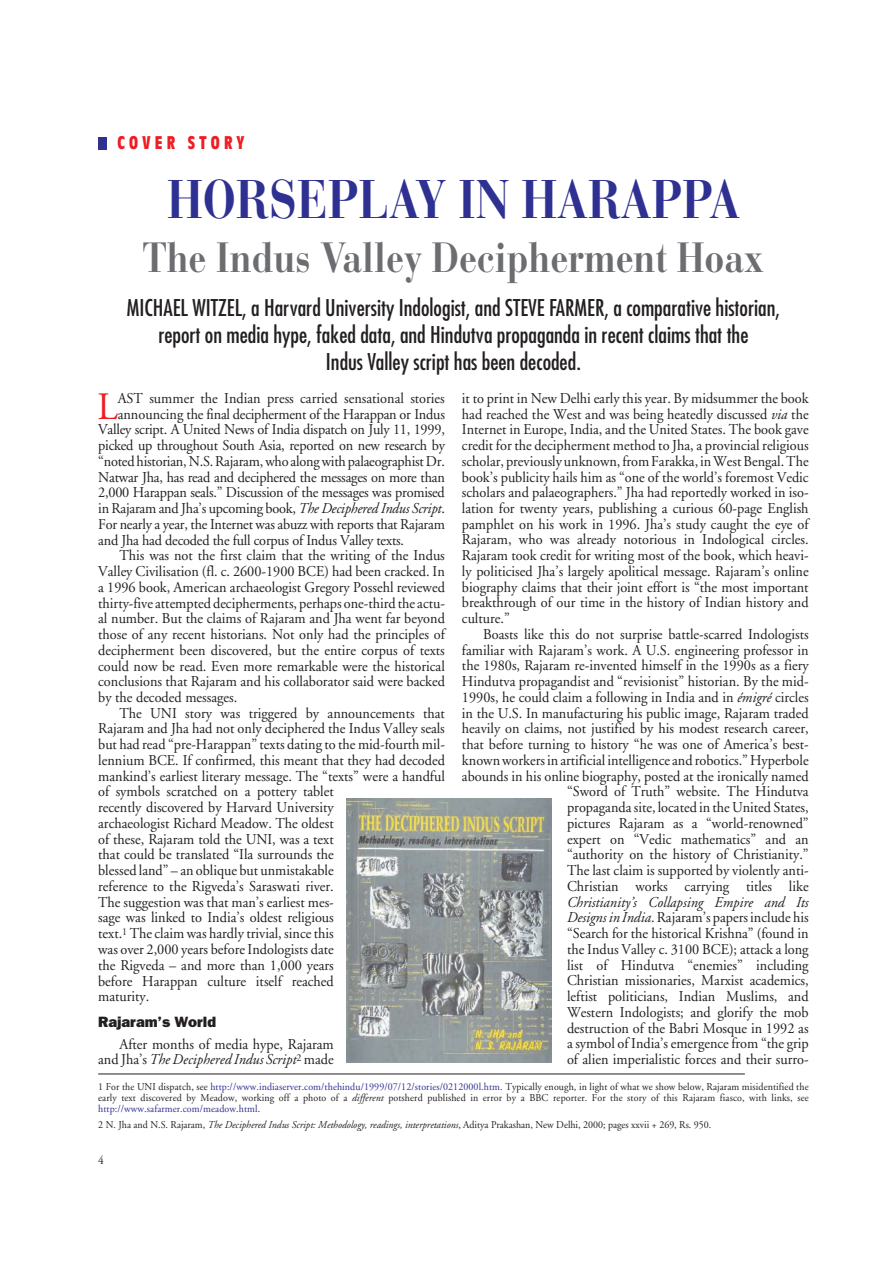
<style>
.page{position:relative;width:893px;height:1263px;background:#fff}
.page>*{position:absolute;margin:0;border:0;box-sizing:border-box;transform-origin:0 0}
.t1{font:700 54px "Bauer Bodoni";color:#2e3092;scale:.85 1}
.t2{font:700 42px "Bauer Bodoni";color:#6c6d70;scale:.85 1}
.t3{font:38.7px "Adobe Garamond";color:#ee1d23;scale:.95 1}
.t4{font:condensed 22.5px/27px "Futura";color:#231f20;text-align:center}
.t5{font:700 condensed 18px "Antique Olive";letter-spacing:.24em;color:#ee1d23}
.t6{font:15px/15.8px "Adobe Garamond";color:#231f20;text-align:right;scale:.95 1}
.t7{font:800 15px "Franklin Gothic";color:#231f20}
.t8{font:12px "Adobe Garamond";color:#231f20;scale:.95 1}
.t9{font:10.5px/11.2px "Adobe Garamond";color:#231f20;text-align:justify;scale:.95 1}
.s1{font-style:italic}
.s2{color:#2e3092}
</style>
<div class="page">
<div style="left:98px;top:137px;width:9px;height:12px;background:#2e3092"></div>
<img style="left:346px;top:799px;width:205px;height:264px">
<hr style="left:98px;top:1074px;width:646px;height:1px;background:#231f20">
<p class="t5" style="left:117px;top:136px;width:128px">COVER STORY</p>
<h1 class="t1" style="left:167px;top:178px;width:675px">HORSEPLAY IN HARAPPA</h1>
<h2 class="t2" style="left:143px;top:241px;width:732px">The Indus Valley Decipherment Hoax</h2>
<h3 class="t4" style="left:127px;top:296px;width:654px">MICHAEL WITZEL, a Harvard University Indologist, and STEVE FARMER, a comparative historian, report on media hype, faked data, and Hindutva propaganda in recent claims that the<br>Indus Valley script has been decoded.</h3>
<h3 class="t3" style="left:97px;top:391px;width:23px">L</h3>
<p class="t6" style="left:118px;top:391px;width:346px">AST summer the Indian press carried sensational stories</p>
<p class="t6" style="left:118px;top:407px;width:346px">announcing the final decipherment of the Harappan or Indus</p>
<p class="t6" style="left:98px;top:423px;width:366px">Valley script. A United News of India dispatch on July 11, 1999,</p>
<p class="t6" style="left:98px;top:439px;width:366px">picked up throughout South Asia, reported on new research by</p>
<p class="t6" style="left:98px;top:454px;width:366px">“noted historian, N.S. Rajaram, who along with palaeographist Dr.</p>
<p class="t6" style="left:98px;top:470px;width:366px">Natwar Jha, has read and deciphered the messages on more than</p>
<p class="t6" style="left:98px;top:486px;width:366px">2,000 Harappan seals.” Discussion of the messages was promised</p>
<p class="t6" style="left:98px;top:502px;width:366px">in Rajaram and Jha’s upcoming book, <span class="s1">The Deciphered Indus Script</span>.</p>
<p class="t6" style="left:98px;top:517px;width:366px">For nearly a year, the Internet was abuzz with reports that Rajaram</p>
<p class="t6" style="left:98px;top:533px;width:323px">and Jha had decoded the full corpus of Indus Valley texts.</p>
<p class="t6" style="left:119px;top:549px;width:344px">This was not the first claim that the writing of the Indus</p>
<p class="t6" style="left:98px;top:565px;width:366px">Valley Civilisation (fl. c. 2600-1900 BCE) had been cracked. In</p>
<p class="t6" style="left:98px;top:580px;width:366px">a 1996 book, American archaeologist Gregory Possehl reviewed</p>
<p class="t6" style="left:98px;top:596px;width:366px">thirty-five attempted decipherments, perhaps one-third the actu-</p>
<p class="t6" style="left:98px;top:612px;width:366px">al number. But the claims of Rajaram and Jha went far beyond</p>
<p class="t6" style="left:98px;top:628px;width:366px">those of any recent historians. Not only had the principles of</p>
<p class="t6" style="left:98px;top:643px;width:366px">decipherment been discovered, but the entire corpus of texts</p>
<p class="t6" style="left:98px;top:659px;width:366px">could now be read. Even more remarkable were the historical</p>
<p class="t6" style="left:98px;top:675px;width:366px">conclusions that Rajaram and his collaborator said were backed</p>
<p class="t6" style="left:98px;top:691px;width:148px">by the decoded messages.</p>
<p class="t6" style="left:119px;top:706px;width:344px">The UNI story was triggered by announcements that</p>
<p class="t6" style="left:98px;top:722px;width:366px">Rajaram and Jha had not only deciphered the Indus Valley seals</p>
<p class="t6" style="left:98px;top:738px;width:366px">but had read “pre-Harappan” texts dating to the mid-fourth mil-</p>
<p class="t6" style="left:98px;top:754px;width:366px">lennium BCE. If confirmed, this meant that they had decoded</p>
<p class="t6" style="left:98px;top:769px;width:366px">mankind’s earliest literary message. The “texts” were a handful</p>
<p class="t6" style="left:98px;top:785px;width:249px">of symbols scratched on a pottery tablet</p>
<p class="t6" style="left:98px;top:801px;width:249px">recently discovered by Harvard University</p>
<p class="t6" style="left:98px;top:817px;width:249px">archaeologist Richard Meadow. The oldest</p>
<p class="t6" style="left:98px;top:832px;width:249px">of these, Rajaram told the UNI, was a text</p>
<p class="t6" style="left:98px;top:848px;width:249px">that could be translated “Ila surrounds the</p>
<p class="t6" style="left:98px;top:864px;width:249px">blessed land” – an oblique but unmistakable</p>
<p class="t6" style="left:98px;top:880px;width:249px">reference to the Rigveda’s Saraswati river.</p>
<p class="t6" style="left:98px;top:895px;width:249px">The suggestion was that man’s earliest mes-</p>
<p class="t6" style="left:98px;top:911px;width:249px">sage was linked to India’s oldest religious</p>
<p class="t6" style="left:98px;top:927px;width:249px">text.<sup>1</sup> The claim was hardly trivial, since this</p>
<p class="t6" style="left:98px;top:943px;width:249px">was over 2,000 years before Indologists date</p>
<p class="t6" style="left:98px;top:958px;width:249px">the Rigveda – and more than 1,000 years</p>
<p class="t6" style="left:98px;top:974px;width:249px">before Harappan culture itself reached</p>
<p class="t6" style="left:98px;top:990px;width:55px">maturity.</p>
<p class="t7" style="left:98px;top:1017px;width:119px">Rajaram’s World</p>
<p class="t6" style="left:98px;top:1037px;width:249px">After months of media hype, Rajaram and Jha’s <span class="s1">The Deciphered Indus Script</span><sup>2</sup> made</p>
<p class="t6" style="left:462px;top:391px;width:366px;text-align:justify">it to print in New Delhi early this year. By midsummer the book had reached the West and was being heatedly discussed <span class="s1">via</span> the Internet in Europe, India, and the United States. The book gave credit for the decipherment method to Jha, a provincial religious scholar, previously unknown, from Farakka, in West Bengal. The book’s publicity hails him as “one of the world’s foremost Vedic scholars and palaeographers.” Jha had reportedly worked in iso&shy;lation for twenty years, publishing a curious 60-page English pamphlet on his work in 1996. Jha’s study caught the eye of Rajaram, who was already notorious in Indological circles.<br>Rajaram took credit for writing most of the book, which heavi&shy;ly politicised Jha’s largely apolitical message. Rajaram’s online biography claims that their joint effort is “the most important breakthrough of our time in the history of Indian history and culture.”</p>
<p class="t6" style="left:462px;top:628px;width:366px">Boasts like this do not surprise battle-scarred Indologists familiar with Rajaram’s work. A U.S. engineering professor in the 1980s, Rajaram re-invented himself in the 1990s as a fiery Hindutva propagandist and “revisionist” historian. By the mid-1990s, he could claim a following in India and in <span class="s1">émigré</span> circles in the U.S. In manufacturing his public image, Rajaram traded heavily on claims, not justified by his modest research career, that before turning to history “he was one of America’s best&shy;known workers in artificial intelligence and robotics.” Hyperbole abounds in his online biography, posted at the ironically named “Sword of Truth” website. The Hindutva<br>propaganda site, located in the United States,<br>pictures Rajaram as a “world-renowned”<br>expert on “Vedic mathematics” and an<br>“authority on the history of Christianity.”<br>The last claim is supported by violently anti-<br>Christian works carrying titles like</p>
<p class="t6" style="left:567px;top:895px;width:256px;text-align:justify"><span class="s1">Christianity’s Collapsing Empire and Its Designs in India</span>. Rajaram’s papers include his “Search for the historical Krishna” (found in the Indus Valley c. 3100 BCE); attack a long list of Hindutva “enemies” including Christian missionaries, Marxist academics, leftist politicians, Indian Muslims, and Western Indologists; and glorify the mob destruction of the Babri Mosque in 1992 as a symbol of India’s emergence from “the grip of alien imperialistic forces and their surro-</p>
<p class="t9" style="left:98px;top:1082px;width:749px">1 For the UNI dispatch, see <span class="s2">http://www.indiaserver.com/thehindu/1999/07/12/stories/0212000l.htm</span>. Typically enough, in light of what we show below, Rajaram misidentified the early text discovered by Meadow, working off a photo of a <span class="s1">different</span> potsherd published in error by a BBC reporter. For the story of this Rajaram fiasco, with links, see <span class="s2">http://www.safarmer.com/meadow.html</span>.</p>
<p class="t9" style="left:98px;top:1120px;width:647px">2 N. Jha and N.S. Rajaram, <span class="s1">The Deciphered Indus Script: Methodology, readings, interpretations</span>, Aditya Prakashan, New Delhi, 2000; pages xxvii + 269, Rs. 950.</p>
<p class="t8" style="left:98px;top:1156px;width:8px">4</p>
</div>
